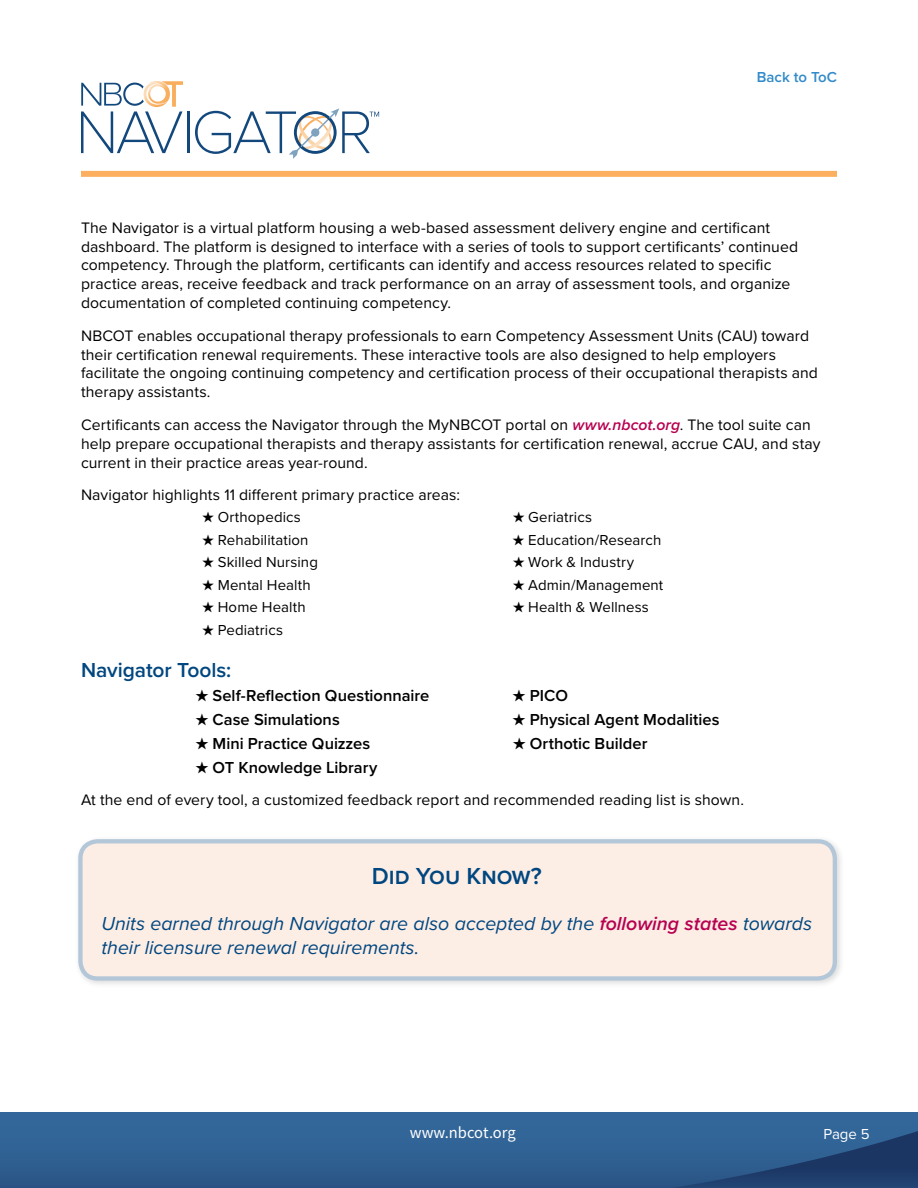
<style>
.page{position:relative;width:918px;height:1188px;background:#fff}
.page>*{position:absolute;margin:0;border:0;box-sizing:border-box;transform-origin:0 0}
.t1{font:600 24px "Proxima Nova";color:#00467f}
.t2{font:600 21px "Proxima Nova";letter-spacing:-.005em;color:#00467f}
.t3{font:italic 19.5px/23.4px "Proxima Nova";color:#00467f}
.t4{font:600 16.5px "Proxima Nova";color:#000}
.t5{font:16.5px "Source Sans Pro";color:#fff}
.t6{font:15.75px/18.9px "Proxima Nova";letter-spacing:.005em;color:#000}
.t7{font:15px "Proxima Nova";letter-spacing:.005em;color:#000}
.t8{font:600 15px "Proxima Nova";color:#328aca}
.t9{font:15px "Proxima Nova";color:#fff}
.s1{font-weight:600;font-style:italic;color:#b70050}
.s2{font-weight:600;color:#b70050}
</style>
<div class="page">
<div style="left:0;top:1113px;width:918px;height:75px;background:#369"></div>
<svg style="left:1px;top:1131px;width:917px;height:57px"></svg>
<svg style="left:0;top:1163px;width:1px;height:25px"></svg>
<hr style="left:187px;top:111px;width:3px;height:42px;background:#13487d">
<svg style="left:195px;top:108px;width:184px;height:51px"></svg>
<svg style="left:81px;top:81px;width:102px;height:72px"></svg>
<div style="left:81px;top:171px;width:756px;height:6px;background:#fbaf5f"></div>
<div style="left:74px;top:835px;width:772px;height:154px;background:#000;opacity:.5"></div>
<div style="left:80px;top:841px;width:755px;height:137px;background:#fcede5;border-radius:17px"></div>
<div style="left:78px;top:839px;width:759px;height:142px;border:4px solid #00467f;border-radius:17px"></div>
<p class="t8" style="left:757px;top:68px;width:82px">Back to ToC</p>
<p class="t6" style="left:81px;top:218px;width:719px">The Navigator is a virtual platform housing a web-based assessment delivery engine and certificant dashboard. The platform is designed to interface with a series of tools to support certificants’ continued competency. Through the platform, certificants can identify and access resources related to specific practice areas, receive feedback and track performance on an array of assessment tools, and organize documentation of completed continuing competency.</p>
<p class="t6" style="left:81px;top:326px;width:739px">NBCOT enables occupational therapy professionals to earn Competency Assessment Units (CAU) toward their certification renewal requirements. These interactive tools are also designed to help employers facilitate the ongoing continuing competency and certification process of their occupational therapists and therapy assistants.</p>
<p class="t6" style="left:81px;top:415px;width:741px">Certificants can access the Navigator through the MyNBCOT portal on <span class="s1">www.nbcot.org</span>. The tool suite can help prepare occupational therapists and therapy assistants for certification renewal, accrue CAU, and stay current in their practice areas year-round.</p>
<p class="t6" style="left:81px;top:486px;width:381px">Navigator highlights 11 different primary practice areas:</p>
<p class="t7" style="left:202px;top:508px;width:100px">★ Orthopedics</p>
<p class="t7" style="left:513px;top:508px;width:81px">★ Geriatrics</p>
<p class="t7" style="left:202px;top:531px;width:108px">★ Rehabilitation</p>
<p class="t7" style="left:513px;top:531px;width:150px">★ Education/Research</p>
<p class="t7" style="left:202px;top:553px;width:117px">★ Skilled Nursing</p>
<p class="t7" style="left:513px;top:553px;width:123px">★ Work &amp; Industry</p>
<p class="t7" style="left:202px;top:576px;width:110px">★ Mental Health</p>
<p class="t7" style="left:513px;top:576px;width:152px">★ Admin/Management</p>
<p class="t7" style="left:202px;top:598px;width:105px">★ Home Health</p>
<p class="t7" style="left:513px;top:598px;width:137px">★ Health &amp; Wellness</p>
<p class="t7" style="left:202px;top:621px;width:82px">★ Pediatrics</p>
<h2 class="t2" style="left:81px;top:657px;width:152px">Navigator Tools:</h2>
<p class="t4" style="left:196px;top:686px;width:235px">★ Self-Reflection Questionnaire</p>
<p class="t4" style="left:513px;top:686px;width:56px">★ PICO</p>
<p class="t4" style="left:196px;top:710px;width:146px">★ Case Simulations</p>
<p class="t4" style="left:513px;top:710px;width:208px">★ Physical Agent Modalities</p>
<p class="t4" style="left:196px;top:734px;width:176px">★ Mini Practice Quizzes</p>
<p class="t4" style="left:513px;top:734px;width:136px">★ Orthotic Builder</p>
<p class="t4" style="left:196px;top:758px;width:183px">★ OT Knowledge Library</p>
<p class="t6" style="left:81px;top:791px;width:665px">At the end of every tool, a customized feedback report and recommended reading list is shown.</p>
<h1 class="t1" style="left:372px;top:861px;width:171px">Did You Know?</h1>
<p class="t3" style="left:102px;top:913px;width:712px">Units earned through Navigator are also accepted by the <span class="s2">following states</span> towards their licensure renewal requirements.</p>
<p class="t5" style="left:410px;top:1122px;width:107px">www.nbcot.org</p>
<p class="t9" style="left:824px;top:1125px;width:48px">Page 5</p>
</div>
